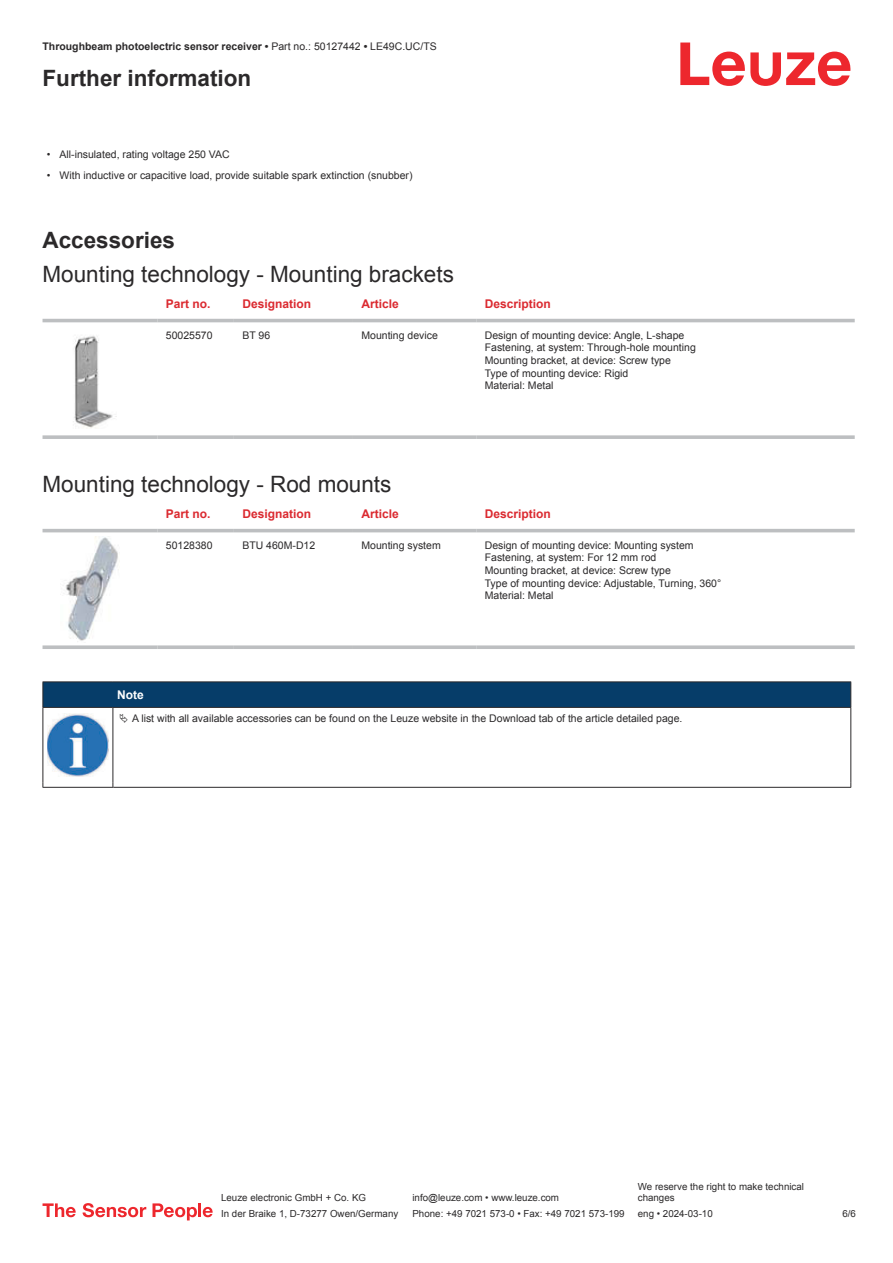
<style>
.page{position:relative;width:893px;height:1263px;background:#fff}
.page>*{position:absolute;margin:0;border:0;box-sizing:border-box;transform-origin:0 0}
.t1{font:22.5px "Arial";color:#2b292a}
.t2{font:700 22.5px "Arial";color:#2b292a}
.t3{font:700 12px "Arial";color:#db2a30}
.t4{font:700 12px "Arial";color:#fff}
.t5{font:10.5px/12.6px "Arial";color:#2b292a}
.t6{font:700 10.5px "Arial";color:#2b292a}
.t7{font:9.75px/11.7px "Arial";color:#2b292a}
.s1{font-weight:400}
</style>
<div class="page">
<svg style="left:680px;top:43px;width:170px;height:43px"></svg>
<div style="left:43px;top:318px;width:812px;height:5px;background:#efefef"></div>
<hr style="left:43px;top:319px;width:114px;height:3px;background:#bdbfc1">
<hr style="left:157px;top:319px;width:77px;height:3px;background:#bdbfc1">
<hr style="left:234px;top:319px;width:119px;height:3px;background:#bdbfc1">
<hr style="left:353px;top:319px;width:123px;height:3px;background:#bdbfc1">
<hr style="left:476px;top:319px;width:379px;height:3px;background:#bdbfc1">
<svg style="left:43px;top:435px;width:114px;height:4px"></svg>
<svg style="left:157px;top:435px;width:77px;height:4px"></svg>
<svg style="left:234px;top:435px;width:119px;height:4px"></svg>
<svg style="left:353px;top:435px;width:123px;height:4px"></svg>
<svg style="left:476px;top:435px;width:379px;height:4px;fill:#bfc1c3"></svg>
<img style="left:73px;top:335px;width:44px;height:93px">
<svg style="left:43px;top:528px;width:812px;height:9px"></svg>
<hr style="left:43px;top:529px;width:114px;height:3px;background:#bdbfc1">
<hr style="left:157px;top:529px;width:77px;height:3px;background:#bdbfc1">
<hr style="left:234px;top:529px;width:119px;height:3px;background:#bdbfc1">
<hr style="left:353px;top:529px;width:123px;height:3px;background:#bdbfc1">
<hr style="left:476px;top:529px;width:379px;height:3px;background:#bdbfc1">
<svg style="left:43px;top:645px;width:114px;height:4px"></svg>
<svg style="left:157px;top:645px;width:77px;height:4px"></svg>
<svg style="left:234px;top:645px;width:119px;height:4px"></svg>
<svg style="left:353px;top:645px;width:123px;height:4px"></svg>
<svg style="left:476px;top:645px;width:379px;height:4px;fill:#bdbfc1"></svg>
<img style="left:65px;top:537px;width:54px;height:105px">
<svg style="left:44px;top:708px;width:806px;height:79px"></svg>
<hr style="left:43px;top:681px;width:70px;height:1px;background:#2b292a">
<hr style="left:43px;top:707px;width:70px;height:1px;background:#2b292a">
<hr style="left:113px;top:681px;width:738px;height:1px;background:#2b292a">
<div style="left:43px;top:682px;width:808px;height:25px;background:#063d69"></div>
<hr style="left:113px;top:707px;width:738px;height:1px;background:#2b292a">
<hr style="left:43px;top:708px;width:1px;height:75px;background:#2b292a">
<hr style="left:113px;top:708px;width:1px;height:75px;background:#2b292a">
<hr style="left:850px;top:708px;width:1px;height:75px;background:#2b292a">
<hr style="left:43px;top:787px;width:70px;height:1px;background:#2b292a">
<hr style="left:113px;top:787px;width:738px;height:1px;background:#2b292a">
<img style="left:47px;top:714px;width:61px;height:63px">
<div style="left:115px;top:708px;width:734px;height:20px;background:#fff"></div>
<svg style="left:43px;top:1203px;width:33px;height:14px"></svg>
<svg style="left:83px;top:1203px;width:63px;height:14px"></svg>
<svg style="left:153px;top:1203px;width:44px;height:17px"></svg>
<hr style="left:198px;top:1203px;width:3px;height:14px;background:#ed272d">
<svg style="left:203px;top:1207px;width:10px;height:10px"></svg>
<p class="t6" style="left:43px;top:43px;width:396px">Throughbeam photoelectric sensor receiver • <span class="s1">Part no.: 50127442</span> • <span class="s1">LE49C.UC/TS</span></p>
<h1 class="t2" style="left:43px;top:70px;width:210px">Further information</h1>
<p class="t5" style="left:47px;top:149px;width:184px">• All-insulated, rating voltage 250 VAC</p>
<p class="t5" style="left:47px;top:170px;width:367px">• With inductive or capacitive load, provide suitable spark extinction (snubber)</p>
<h1 class="t2" style="left:43px;top:232px;width:134px">Accessories</h1>
<h1 class="t1" style="left:43px;top:265px;width:413px">Mounting technology - Mounting brackets</h1>
<p class="t3" style="left:166px;top:299px;width:46px">Part no.</p>
<p class="t3" style="left:242px;top:299px;width:70px">Designation</p>
<p class="t3" style="left:361px;top:299px;width:39px">Article</p>
<p class="t3" style="left:485px;top:299px;width:68px">Description</p>
<p class="t5" style="left:166px;top:330px;width:48px">50025570</p>
<p class="t5" style="left:242px;top:330px;width:29px">BT 96</p>
<p class="t5" style="left:361px;top:330px;width:78px">Mounting device</p>
<p class="t5" style="left:485px;top:330px;width:213px">Design of mounting device: Angle, L-shape Fastening, at system: Through-hole mounting Mounting bracket, at device: Screw type Type of mounting device: Rigid<br>Material: Metal</p>
<h1 class="t1" style="left:43px;top:475px;width:350px">Mounting technology - Rod mounts</h1>
<p class="t3" style="left:166px;top:509px;width:46px">Part no.</p>
<p class="t3" style="left:242px;top:509px;width:70px">Designation</p>
<p class="t3" style="left:361px;top:509px;width:39px">Article</p>
<p class="t3" style="left:485px;top:509px;width:68px">Description</p>
<p class="t5" style="left:166px;top:540px;width:48px">50128380</p>
<p class="t5" style="left:242px;top:540px;width:74px">BTU 460M-D12</p>
<p class="t5" style="left:361px;top:540px;width:81px">Mounting system</p>
<p class="t5" style="left:485px;top:540px;width:238px">Design of mounting device: Mounting system Fastening, at system: For 12 mm rod<br>Mounting bracket, at device: Screw type<br>Type of mounting device: Adjustable, Turning, 360° Material: Metal</p>
<p class="t4" style="left:117px;top:690px;width:28px">Note</p>
<p class="t5" style="left:132px;top:713px;width:552px">A list with all available accessories can be found on the Leuze website in the Download tab of the article detailed page.</p>
<p class="t7" style="left:221px;top:1193px;width:146px">Leuze electronic GmbH + Co. KG</p>
<p class="t7" style="left:412px;top:1193px;width:148px">info@leuze.com • www.leuze.com</p>
<p class="t7" style="left:638px;top:1181px;width:168px">We reserve the right to make technical changes</p>
<p class="t7" style="left:221px;top:1208px;width:179px">In der Braike 1, D-73277 Owen/Germany</p>
<p class="t7" style="left:412px;top:1208px;width:214px">Phone: +49 7021 573-0 • Fax: +49 7021 573-199</p>
<p class="t7" style="left:638px;top:1208px;width:76px">eng • 2024-03-10</p>
<p class="t7" style="left:842px;top:1209px;width:15px">6 /6</p>
</div>
